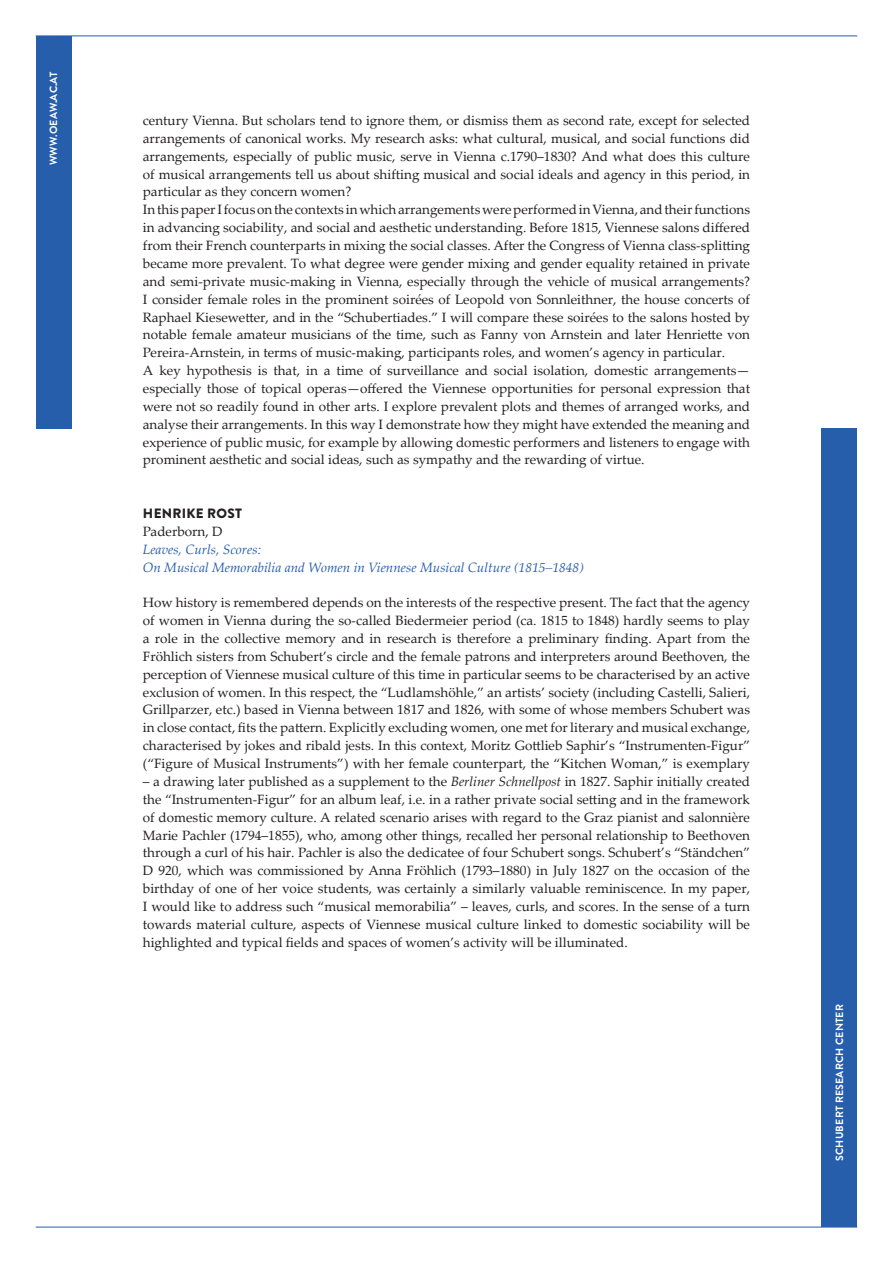
<style>
.page{position:relative;width:893px;height:1263px;background:#fff}
.page>*{position:absolute;margin:0;border:0;box-sizing:border-box;transform-origin:0 0}
.t1{font:13.5px/17.9px "Palatino Linotype";color:#231f20;text-align:justify}
.t2{font:italic 13.5px/17.9px "Palatino Linotype";color:#275eac}
.t3{font:900 13.5px "Brandon Grotesque";letter-spacing:.02em;color:#231f20}
.t4{font:700 10.5px "Brandon Grotesque";letter-spacing:.02em;color:#fff}
.s1{font-style:italic}
</style>
<div class="page">
<div style="left:36px;top:36px;width:35px;height:393px;background:#275eac"></div>
<div style="left:821px;top:429px;width:36px;height:798px;background:#275eac"></div>
<hr style="left:36px;top:36px;width:821px;height:1px;background:#275eac">
<hr style="left:36px;top:1227px;width:821px;height:1px;background:#275eac">
<p class="t4" style="left:46px;top:165px;width:95px;rotate:-90deg">WWW.OEAW.AC.AT</p>
<p class="t1" style="left:143px;top:111px;width:609px;text-align:left">century Vienna. But scholars tend to ignore them, or dismiss them as second rate, except for selected arrangements of canonical works. My research asks: what cultural, musical, and social functions did arrangements, especially of public music, serve in Vienna c.1790–1830? And what does this culture of musical arrangements tell us about shifting musical and social ideals and agency in this period, in particular as they concern women?<br>In this paper I focus on the contexts in which arrangements were performed in Vienna, and their functions in advancing sociability, and social and aesthetic understanding. Before 1815, Viennese salons differed from their French counterparts in mixing the social classes. After the Congress of Vienna class-splitting became more prevalent. To what degree were gender mixing and gender equality retained in private and semi-private music-making in Vienna, especially through the vehicle of musical arrangements?<br>I consider female roles in the prominent soirées of Leopold von Sonnleithner, the house concerts of Raphael Kiesewetter, and in the “Schubertiades.” I will compare these soirées to the salons hosted by notable female amateur musicians of the time, such as Fanny von Arnstein and later Henriette von Pereira-Arnstein, in terms of music-making, participants roles, and women’s agency in particular.<br>A key hypothesis is that, in a time of surveillance and social isolation, domestic arrangements— especially those of topical operas—offered the Viennese opportunities for personal expression that were not so readily found in other arts. I explore prevalent plots and themes of arranged works, and analyse their arrangements. In this way I demonstrate how they might have extended the meaning and experience of public music, for example by allowing domestic performers and listeners to engage with prominent aesthetic and social ideas, such as sympathy and the rewarding of virtue.</p>
<p class="t3" style="left:143px;top:504px;width:100px">HENRIKE ROST</p>
<p class="t1" style="left:143px;top:522px;width:81px">Paderborn, D</p>
<p class="t2" style="left:143px;top:540px;width:442px">Leaves, Curls, Scores:<br>On Musical Memorabilia and Women in Viennese Musical Culture (1815–1848)</p>
<p class="t1" style="left:143px;top:593px;width:609px">How history is remembered depends on the interests of the respective present. The fact that the agency of women in Vienna during the so-called Biedermeier period (ca. 1815 to 1848) hardly seems to play a role in the collective memory and in research is therefore a preliminary finding. Apart from the Fröhlich sisters from Schubert’s circle and the female patrons and interpreters around Beethoven, the perception of Viennese musical culture of this time in particular seems to be characterised by an active exclusion of women. In this respect, the “Ludlamshöhle,” an artists’ society (including Castelli, Salieri, Grillparzer, etc.) based in Vienna between 1817 and 1826, with some of whose members Schubert was in close contact, fits the pattern. Explicitly excluding women, one met for literary and musical exchange, characterised by jokes and ribald jests. In this context, Moritz Gottlieb Saphir’s “Instrumenten-Figur” (“Figure of Musical Instruments”) with her female counterpart, the “Kitchen Woman,” is exemplary</p>
<p class="t1" style="left:143px;top:772px;width:609px">– a drawing later published as a supplement to the <span class="s1">Berliner Schnellpost</span> in 1827. Saphir initially created the “Instrumenten-Figur” for an album leaf, i.e. in a rather private social setting and in the framework of domestic memory culture. A related scenario arises with regard to the Graz pianist and salonnière Marie Pachler (1794–1855), who, among other things, recalled her personal relationship to Beethoven through a curl of his hair. Pachler is also the dedicatee of four Schubert songs. Schubert’s “Ständchen” D 920, which was commissioned by Anna Fröhlich (1793–1880) in July 1827 on the occasion of the birthday of one of her voice students, was certainly a similarly valuable reminiscence. In my paper, I would like to address such “musical memorabilia” – leaves, curls, and scores. In the sense of a turn towards material culture, aspects of Viennese musical culture linked to domestic sociability will be highlighted and typical fields and spaces of women’s activity will be illuminated.</p>
<p class="t4" style="left:832px;top:1161px;width:158px;rotate:-90deg">SCHUBERT RESEARCH CENTER</p>
</div>
